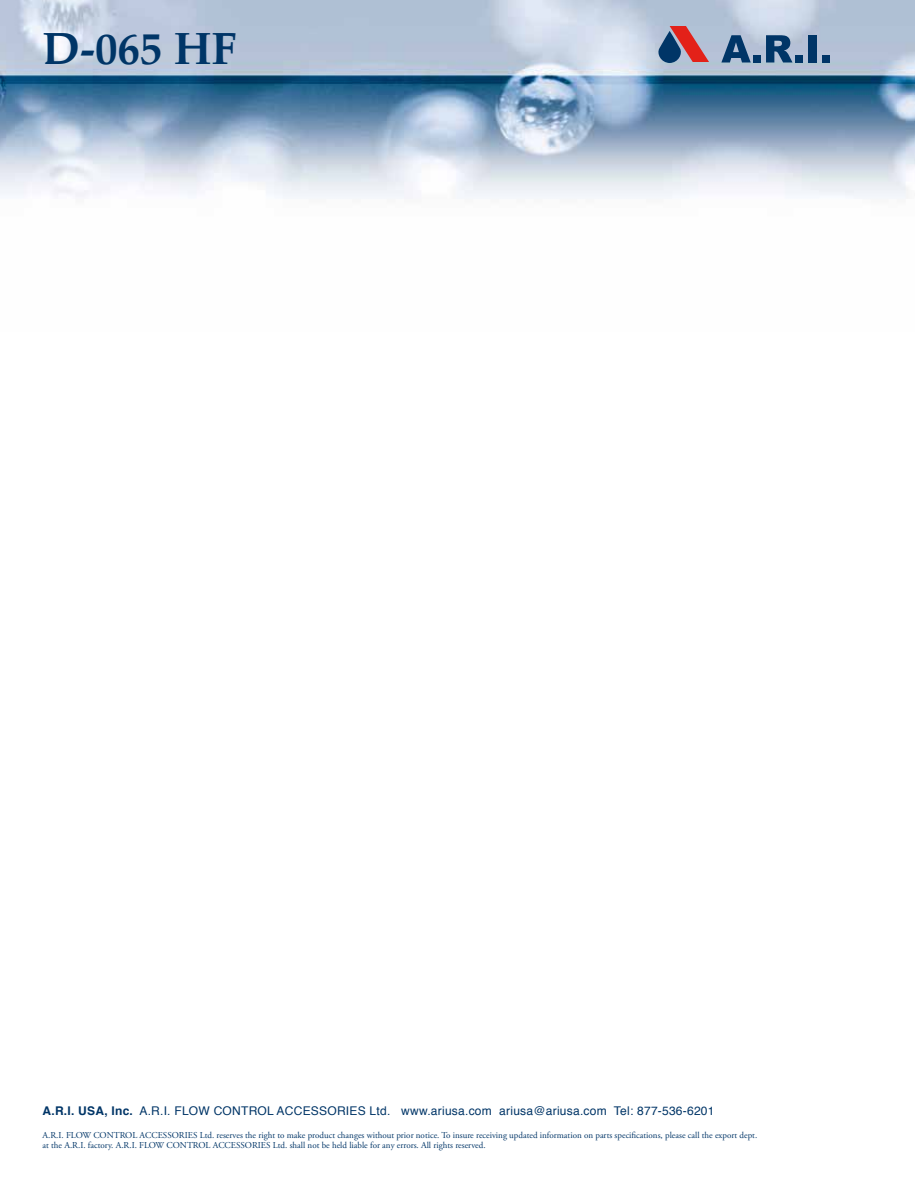
<style>
.page{position:relative;width:915px;height:1191px;background:#fff}
.page>*{position:absolute;margin:0;border:0;box-sizing:border-box;transform-origin:0 0}
.t1{font:700 45px "Palatino";color:#003567}
.t2{font:12px "Helvetica";letter-spacing:.02em;color:#003567}
.t3{font:9px/10.8px "Adobe Garamond Pro";color:#003567}
.s1{font-weight:700}
</style>
<div class="page">
<img style="left:0;top:0;width:914px;height:199px">
<svg style="left:656px;top:26px;width:52px;height:37px;background:#986f82"></svg>
<svg style="left:721px;top:35px;width:29px;height:27px"></svg>
<div style="left:752px;top:55px;width:8px;height:7px;background:#003567"></div>
<svg style="left:765px;top:35px;width:27px;height:27px"></svg>
<div style="left:794px;top:55px;width:8px;height:7px;background:#003567"></div>
<div style="left:807px;top:35px;width:9px;height:27px;background:#003567"></div>
<div style="left:821px;top:55px;width:8px;height:7px;background:#003567"></div>
<h1 class="t1" style="left:43px;top:10px;width:195px">D-065 HF</h1>
<h2 class="t2" style="left:43px;top:1101px;width:349px"><span class="s1">A R. .I. USA, Inc</span> A<span class="s1">.</span> R. .I. FLOW CONTROL ACCESSORIES Ltd.</h2>
<p class="t3" style="left:43px;top:1129px;width:716px">A R. .I. FLOW CONTROL ACCESSORIES Ltd. reserves the right to make product changes without prior notice. To insure receiving updated information on parts specifications, please call the export dept. at the A R. .I. factory A. R. .I. FLOW CONTROL ACCESSORIES Ltd. shall not be held liable for any errors. All rights reserved.</p>
<h2 class="t2" style="left:499px;top:1101px;width:109px">ariusa@ariusa.com</h2>
<h2 class="t2" style="left:401px;top:1101px;width:92px">www.ariusa.com</h2>
<h2 class="t2" style="left:613px;top:1101px;width:102px">Tel: 877-536-6201</h2>
</div>
